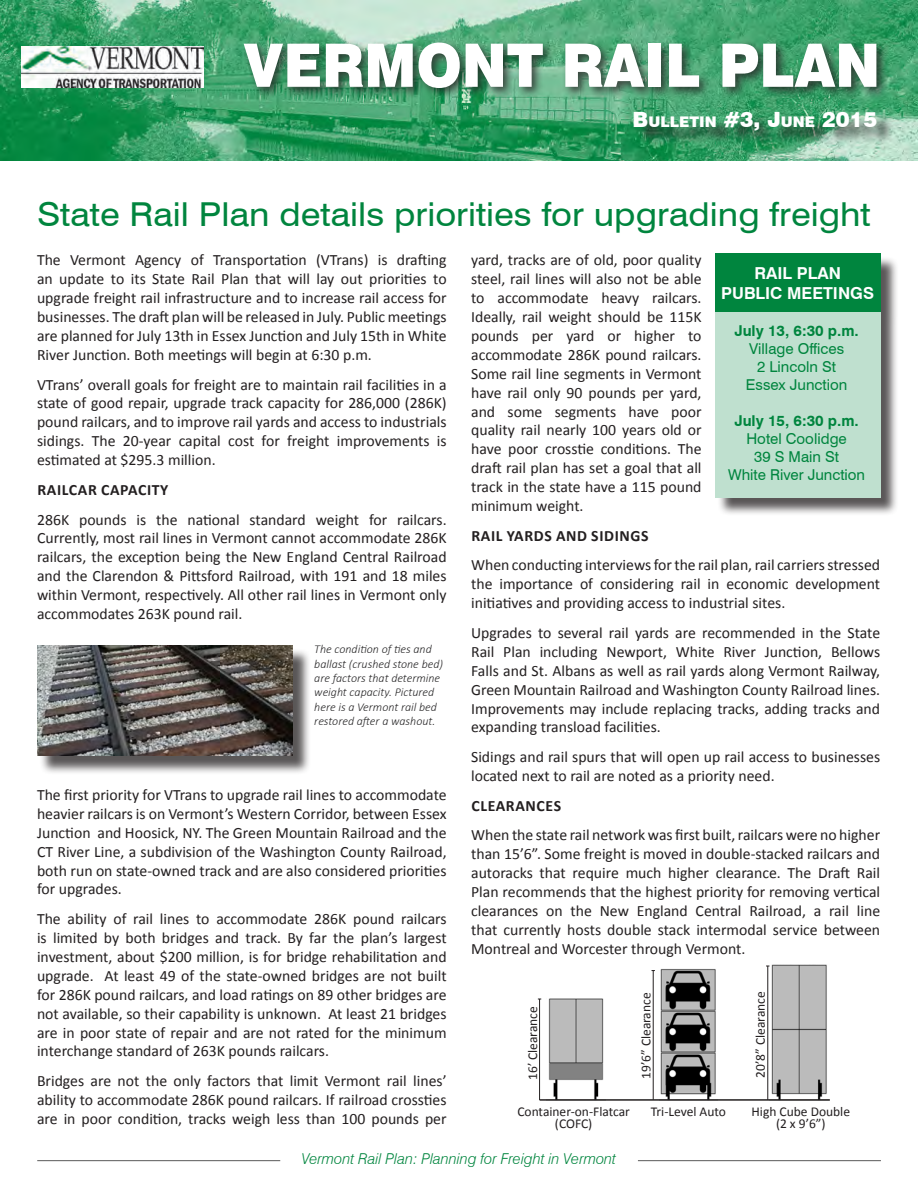
<style>
.page{position:relative;width:918px;height:1188px;background:#fff}
.page>*{position:absolute;margin:0;border:0;box-sizing:border-box;transform-origin:0 0}
.t1{font:900 60px "Swiss 721 BT";color:#fff;scale:.92 1}
.Main_Title{font:33px "Swiss 721 BT";color:#00853e;scale:1.09 1}
.t2{font:700 16.5px "Swiss 721 BT";color:#fff}
.Main_body_text{font:15.75px/18.9px "Calibri";color:#231f20;text-align:justify}
.Body_text_headers{font:700 15.75px "Calibri";letter-spacing:.04em;color:#231f20}
.t3{font:15px "Swiss 721 BT";color:#00853e}
.t4{font:italic 300 15px "Swiss 721 BT";color:#00853e}
.t5{font:700 15px "Swiss 721 BT";color:#00853e}
.t6{font:900 14.7px "Swiss 721 BT";color:#fff}
.Main_body_text-2{font:13.5px "Calibri";color:#231f20}
.captions{font:italic 300 12px/14.4px "Calibri";color:#292829}
.s1{font-size:21px}
</style>
<div class="page">
<img style="left:0;top:1px;width:918px;height:159px">
<hr style="left:37px;top:1160px;width:243px;height:1px;background:#5a5a5a">
<hr style="left:638px;top:1160px;width:243px;height:1px;background:#5a5a5a">
<img style="left:22px;top:47px;width:182px;height:41px">
<div style="left:241px;top:39px;width:648px;height:61px;background:#231f20;opacity:.75"></div>
<div style="left:636px;top:114px;width:259px;height:35px;background:#231f20;opacity:.75"></div>
<div style="left:39px;top:648px;width:272px;height:126px;background:#231f20;opacity:.75"></div>
<img style="left:37px;top:646px;width:255px;height:110px">
<div style="left:717px;top:256px;width:182px;height:261px;background:#231f20;opacity:.75"></div>
<div style="left:715px;top:254px;width:165px;height:244px;background:#bfe0cf"></div>
<div style="left:715px;top:254px;width:165px;height:58px;background:#00853e"></div>
<img style="left:660px;top:969px;width:56px;height:130px">
<img style="left:548px;top:998px;width:56px;height:101px">
<img style="left:771px;top:964px;width:56px;height:135px">
<hr style="left:767px;top:966px;width:1px;height:134px;background:#231f20">
<hr style="left:653px;top:971px;width:1px;height:129px;background:#231f20">
<hr style="left:539px;top:999px;width:1px;height:101px;background:#231f20">
<hr style="left:540px;top:1099px;width:290px;height:2px;background:#231f20">
<p class="t1" style="left:243px;top:29px;width:694px">VERMONT RAIL PLAN</p>
<p class="t6" style="left:633px;top:112px;width:246px"><span class="s1">B</span>ULLETIN <span class="s1">#3, J</span>UNE <span class="s1">2015</span></p>
<p class="Main_Title" style="left:37px;top:194px;width:766px">State Rail Plan details priorities for upgrading freight</p>
<p class="Main_body_text" style="left:37px;top:250px;width:411px">The Vermont Agency of Transportation (VTrans) is drafting an update to its State Rail Plan that will lay out priorities to upgrade freight rail infrastructure and to increase rail access for businesses. The draft plan will be released in July. Public meetings are planned for July 13th in Essex Junction and July 15th in White River Junction. Both meetings will begin at 6:30 p.m.</p>
<p class="Main_body_text" style="left:37px;top:374px;width:411px">VTrans’ overall goals for freight are to maintain rail facilities in a state of good repair, upgrade track capacity for 286,000 (286K) pound railcars, and to improve rail yards and access to industrials sidings. The 20-year capital cost for freight improvements is estimated at $295.3 million.</p>
<p class="Body_text_headers" style="left:37px;top:479px;width:133px">RAILCAR CAPACITY</p>
<p class="Main_body_text" style="left:37px;top:509px;width:411px">286K pounds is the national standard weight for railcars.<br>Currently, most rail lines in Vermont cannot accommodate 286K railcars, the exception being the New England Central Railroad and the Clarendon &amp; Pittsford Railroad, with 191 and 18 miles within Vermont, respectively. All other rail lines in Vermont only accommodates 263K pound rail.</p>
<p class="captions" style="left:314px;top:642px;width:130px">The condition of ties and ballast (crushed stone bed) are factors that determine weight capacity. Pictured here is a Vermont rail bed restored after a washout.</p>
<p class="Main_body_text" style="left:37px;top:785px;width:411px">The first priority for VTrans to upgrade rail lines to accommodate heavier railcars is on Vermont’s Western Corridor, between Essex Junction and Hoosick, NY. The Green Mountain Railroad and the CT River Line, a subdivision of the Washington County Railroad, both run on state-owned track and are also considered priorities for upgrades.</p>
<p class="Main_body_text" style="left:37px;top:909px;width:411px">The ability of rail lines to accommodate 286K pound railcars is limited by both bridges and track. By far the plan’s largest investment, about $200 million, is for bridge rehabilitation and upgrade. At least 49 of the state-owned bridges are not built for 286K pound railcars, and load ratings on 89 other bridges are not available, so their capability is unknown. At least 21 bridges are in poor state of repair and are not rated for the minimum interchange standard of 263K pounds railcars.</p>
<p class="Main_body_text" style="left:37px;top:1071px;width:411px">Bridges are not the only factors that limit Vermont rail lines’ ability to accommodate 286K pound railcars. If railroad crossties are in poor condition, tracks weigh less than 100 pounds per</p>
<p class="Main_body_text" style="left:471px;top:250px;width:232px">yard, tracks are of old, poor quality steel, rail lines will also not be able to accommodate heavy railcars.<br>Ideally, rail weight should be 115K pounds per yard or higher to accommodate 286K pound railcars.<br>Some rail line segments in Vermont have rail only 90 pounds per yard, and some segments have poor quality rail nearly 100 years old or have poor crosstie conditions. The draft rail plan has set a goal that all track in the state have a 115 pound minimum weight.</p>
<p class="Body_text_headers" style="left:471px;top:524px;width:179px">RAIL YARDS AND SIDINGS</p>
<p class="Main_body_text" style="left:471px;top:555px;width:411px">When conducting interviews for the rail plan, rail carriers stressed the importance of considering rail in economic development initiatives and providing access to industrial sites.</p>
<p class="Main_body_text" style="left:471px;top:623px;width:411px">Upgrades to several rail yards are recommended in the State Rail Plan including Newport, White River Junction, Bellows Falls and St. Albans as well as rail yards along Vermont Railway, Green Mountain Railroad and Washington County Railroad lines.<br>Improvements may include replacing tracks, adding tracks and expanding transload facilities.</p>
<p class="Main_body_text" style="left:471px;top:747px;width:411px">Sidings and rail spurs that will open up rail access to businesses located next to rail are noted as a priority need.</p>
<p class="Body_text_headers" style="left:471px;top:794px;width:91px">CLEARANCES</p>
<p class="Main_body_text" style="left:471px;top:825px;width:411px">When the state rail network was first built, railcars were no higher than 15’6”. Some freight is moved in double-stacked railcars and autoracks that require much higher clearance. The Draft Rail Plan recommends that the highest priority for removing vertical clearances on the New England Central Railroad, a rail line that currently hosts double stack intermodal service between Montreal and Worcester through Vermont.</p>
<p class="t2" style="left:754px;top:263px;width:88px">RAIL PLAN</p>
<p class="t2" style="left:721px;top:283px;width:154px">PUBLIC MEETINGS</p>
<p class="t5" style="left:734px;top:321px;width:126px">July 13, 6:30 p.m.</p>
<p class="t3" style="left:749px;top:339px;width:97px">Village Offices</p>
<p class="t3" style="left:757px;top:357px;width:80px">2 Lincoln St</p>
<p class="t3" style="left:746px;top:375px;width:103px">Essex Junction</p>
<p class="t5" style="left:734px;top:411px;width:126px">July 15, 6:30 p.m.</p>
<p class="t3" style="left:746px;top:429px;width:102px">Hotel Coolidge</p>
<p class="t3" style="left:754px;top:447px;width:86px">39 S Main St</p>
<p class="t3" style="left:728px;top:465px;width:139px">White River Junction</p>
<p class="Main_body_text-2" style="left:637px;top:1079px;width:88px;rotate:-90deg">19’6” Clearance</p>
<p class="Main_body_text-2" style="left:751px;top:1078px;width:88px;rotate:-90deg">20’8” Clearance</p>
<p class="Main_body_text-2" style="left:752px;top:1102px;width:100px">High Cube Double</p>
<p class="Main_body_text-2" style="left:776px;top:1114px;width:51px">(2 x 9’6”)</p>
<p class="Main_body_text-2" style="left:523px;top:1080px;width:76px;rotate:-90deg">16’ Clearance</p>
<p class="Main_body_text-2" style="left:517px;top:1102px;width:114px">Container-on-Flatcar</p>
<p class="Main_body_text-2" style="left:651px;top:1102px;width:77px">Tri-Level Auto</p>
<p class="Main_body_text-2" style="left:555px;top:1114px;width:39px">(COFC)</p>
<p class="t4" style="left:302px;top:1149px;width:316px">Vermont Rail Plan: Planning for Freight in Vermont</p>
</div>
